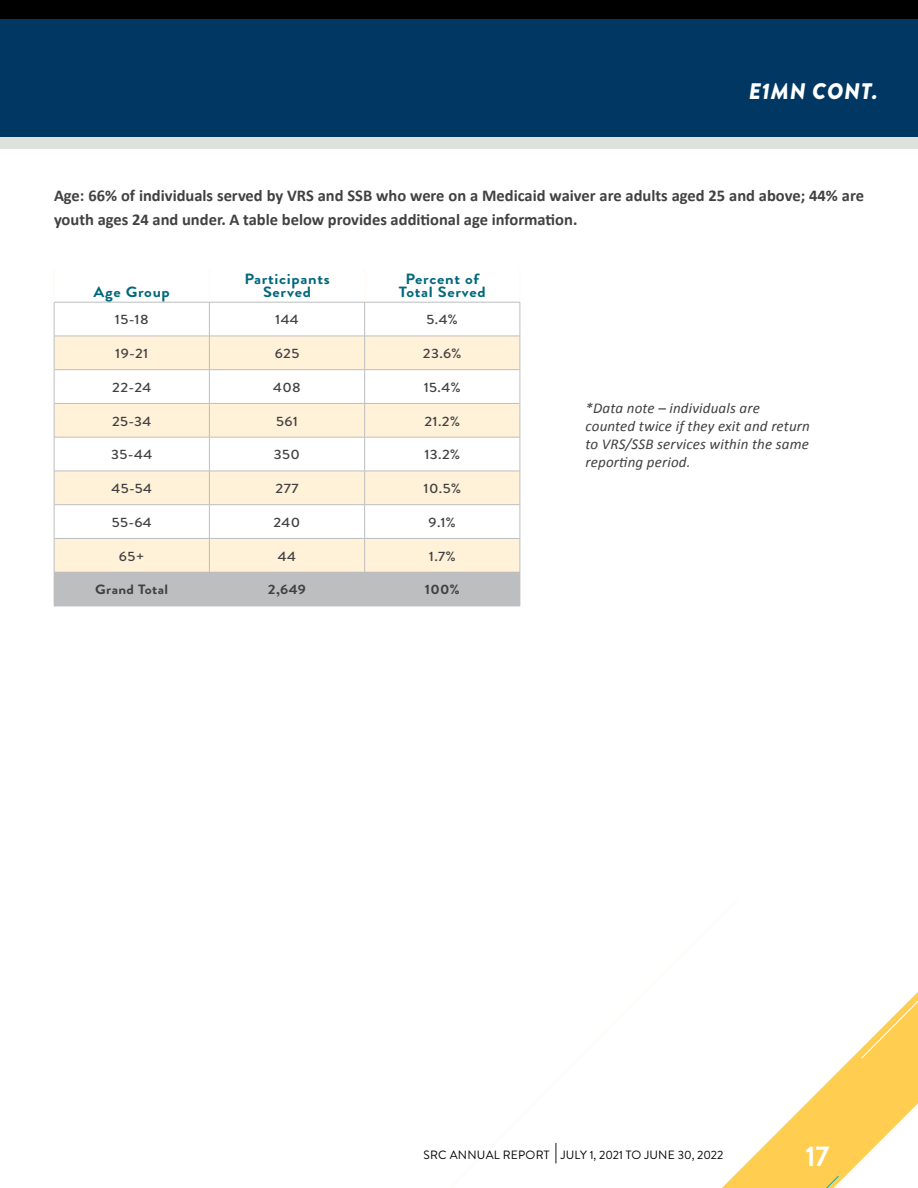
<style>
.page{position:relative;width:918px;height:1188px;background:#fff}
.page>*{position:absolute;margin:0;border:0;box-sizing:border-box;transform-origin:0 0}
.t1{font:700 28.5px "Brandon Grotesque";color:#fff}
.t2{font:italic 900 22.5px "Brandon Grotesque";letter-spacing:.04em;color:#fff}
.t3{font:700 16.5px/24px "Calibri";color:#414042}
.t4{font:italic 15px/18px "Calibri";letter-spacing:.01em;color:#414042}
.t5{font:700 14.85px/12.3px "Brandon Grotesque";letter-spacing:.04em;color:#00687c;text-align:center;scale:1.11 1}
.t6{font:500 13.5px "Brandon Grotesque";letter-spacing:.025em;color:#414042;scale:1.11 1}
.t7{font:700 13.5px "Brandon Grotesque";letter-spacing:.025em;color:#414042;scale:1.11 1}
.t8{font:12px "Brandon Grotesque";letter-spacing:.02em;color:#000}
.s1{font-size:19.5px}
</style>
<div class="page">
<div style="left:0;top:0;width:918px;height:19px;background:#000"></div>
<div style="left:0;top:136px;width:918px;height:13px;background:#dfe1df"></div>
<svg style="left:722px;top:1049px;width:196px;height:139px"></svg>
<svg style="left:760px;top:1175px;width:80px;height:13px"></svg>
<div style="left:0;top:19px;width:13px;height:118px;background:#003863"></div>
<div style="left:54px;top:336px;width:155px;height:34px;background:#fff2d8"></div>
<div style="left:209px;top:336px;width:156px;height:34px;background:#fff2d8"></div>
<div style="left:365px;top:336px;width:155px;height:34px;background:#fff2d8"></div>
<div style="left:54px;top:403px;width:155px;height:34px;background:#fff2d8"></div>
<div style="left:209px;top:403px;width:156px;height:34px;background:#fff2d8"></div>
<div style="left:365px;top:403px;width:155px;height:34px;background:#fff2d8"></div>
<div style="left:54px;top:471px;width:155px;height:34px;background:#fff2d8"></div>
<div style="left:209px;top:471px;width:156px;height:34px;background:#fff2d8"></div>
<div style="left:365px;top:471px;width:155px;height:34px;background:#fff2d8"></div>
<div style="left:54px;top:538px;width:155px;height:34px;background:#fff2d8"></div>
<div style="left:209px;top:538px;width:156px;height:34px;background:#fff2d8"></div>
<div style="left:365px;top:538px;width:155px;height:34px;background:#fff2d8"></div>
<div style="left:54px;top:572px;width:155px;height:34px;background:#bcbec0"></div>
<div style="left:209px;top:572px;width:156px;height:34px;background:#bcbec0"></div>
<div style="left:365px;top:572px;width:155px;height:34px;background:#bcbec0"></div>
<hr style="left:54px;top:302px;width:1px;height:34px;background:#bcbec0">
<hr style="left:209px;top:302px;width:1px;height:34px;background:#bcbec0">
<hr style="left:364px;top:302px;width:1px;height:34px;background:#bcbec0">
<hr style="left:520px;top:302px;width:1px;height:34px;background:#bcbec0">
<hr style="left:54px;top:336px;width:155px;height:1px;background:#bcbec0">
<hr style="left:54px;top:336px;width:1px;height:34px;background:#bcbec0">
<hr style="left:209px;top:336px;width:156px;height:1px;background:#bcbec0">
<hr style="left:209px;top:336px;width:1px;height:33px;background:#bcbec0">
<hr style="left:365px;top:336px;width:155px;height:1px;background:#bcbec0">
<hr style="left:364px;top:336px;width:1px;height:33px;background:#bcbec0">
<hr style="left:520px;top:336px;width:1px;height:34px;background:#bcbec0">
<hr style="left:54px;top:370px;width:1px;height:33px;background:#bcbec0">
<hr style="left:209px;top:370px;width:1px;height:33px;background:#bcbec0">
<hr style="left:364px;top:370px;width:1px;height:33px;background:#bcbec0">
<hr style="left:520px;top:370px;width:1px;height:33px;background:#bcbec0">
<hr style="left:54px;top:403px;width:1px;height:34px;background:#bcbec0">
<hr style="left:209px;top:404px;width:1px;height:33px;background:#bcbec0">
<hr style="left:364px;top:404px;width:1px;height:33px;background:#bcbec0">
<hr style="left:520px;top:403px;width:1px;height:34px;background:#bcbec0">
<hr style="left:54px;top:437px;width:1px;height:34px;background:#bcbec0">
<hr style="left:209px;top:437px;width:1px;height:34px;background:#bcbec0">
<hr style="left:364px;top:437px;width:1px;height:34px;background:#bcbec0">
<hr style="left:520px;top:437px;width:1px;height:34px;background:#bcbec0">
<hr style="left:54px;top:471px;width:1px;height:34px;background:#bcbec0">
<hr style="left:209px;top:471px;width:1px;height:33px;background:#bcbec0">
<hr style="left:364px;top:471px;width:1px;height:33px;background:#bcbec0">
<hr style="left:520px;top:471px;width:1px;height:34px;background:#bcbec0">
<hr style="left:54px;top:505px;width:1px;height:33px;background:#bcbec0">
<hr style="left:209px;top:505px;width:1px;height:33px;background:#bcbec0">
<hr style="left:364px;top:505px;width:1px;height:33px;background:#bcbec0">
<hr style="left:520px;top:505px;width:1px;height:33px;background:#bcbec0">
<hr style="left:520px;top:572px;width:1px;height:34px;background:#bcbec0">
<hr style="left:209px;top:268px;width:1px;height:34px;background:#fffbf3">
<hr style="left:364px;top:268px;width:1px;height:34px;background:#fffbf3">
<hr style="left:520px;top:268px;width:1px;height:34px;background:#fffbf3">
<hr style="left:209px;top:268px;width:156px;height:1px;background:#fff">
<hr style="left:54px;top:302px;width:155px;height:1px;background:#bcbec0">
<hr style="left:209px;top:302px;width:156px;height:1px;background:#bcbec0">
<hr style="left:365px;top:302px;width:155px;height:1px;background:#bcbec0">
<hr style="left:54px;top:268px;width:1px;height:34px;background:#fffbf3">
<hr style="left:54px;top:538px;width:1px;height:34px;background:#bcbec0">
<hr style="left:54px;top:538px;width:155px;height:1px;background:#bcbec0">
<hr style="left:209px;top:538px;width:156px;height:1px;background:#bcbec0">
<hr style="left:365px;top:538px;width:155px;height:1px;background:#bcbec0">
<hr style="left:209px;top:539px;width:1px;height:33px;background:#bcbec0">
<hr style="left:364px;top:539px;width:1px;height:33px;background:#bcbec0">
<hr style="left:520px;top:538px;width:1px;height:34px;background:#bcbec0">
<hr style="left:54px;top:369px;width:155px;height:1px;background:#bcbec0">
<hr style="left:209px;top:369px;width:156px;height:1px;background:#bcbec0">
<hr style="left:365px;top:369px;width:155px;height:1px;background:#bcbec0">
<hr style="left:54px;top:403px;width:155px;height:1px;background:#bcbec0">
<hr style="left:209px;top:403px;width:156px;height:1px;background:#bcbec0">
<hr style="left:365px;top:403px;width:155px;height:1px;background:#bcbec0">
<hr style="left:54px;top:437px;width:155px;height:1px;background:#bcbec0">
<hr style="left:209px;top:437px;width:156px;height:1px;background:#bcbec0">
<hr style="left:365px;top:437px;width:155px;height:1px;background:#bcbec0">
<hr style="left:54px;top:471px;width:155px;height:1px;background:#bcbec0">
<hr style="left:209px;top:471px;width:156px;height:1px;background:#bcbec0">
<hr style="left:365px;top:471px;width:155px;height:1px;background:#bcbec0">
<hr style="left:54px;top:504px;width:155px;height:1px;background:#bcbec0">
<hr style="left:209px;top:504px;width:156px;height:1px;background:#bcbec0">
<hr style="left:365px;top:504px;width:155px;height:1px;background:#bcbec0">
<hr style="left:54px;top:606px;width:155px;height:1px;background:#bcbec0">
<hr style="left:209px;top:606px;width:156px;height:1px;background:#bcbec0">
<hr style="left:365px;top:606px;width:155px;height:1px;background:#bcbec0">
<svg style="left:861px;top:992px;width:57px;height:67px"></svg>
<div style="left:0;top:19px;width:918px;height:117px;background:#003863"></div>
<h2 class="t2" style="left:749px;top:75px;width:130px">E1MN CONT.</h2>
<p class="t3" style="left:54px;top:183px;width:811px">Age: 66% of individuals served by VRS and SSB who were on a Medicaid waiver are adults aged 25 and above; 44% are youth ages 24 and under. A table below provides additional age information.</p>
<p class="t5" style="left:94px;top:286px;width:70px">Age Group</p>
<p class="t5" style="left:244px;top:273px;width:78px">Participants<br>Served</p>
<p class="t5" style="left:399px;top:273px;width:80px">Percent of<br>Total Served</p>
<p class="t6" style="left:115px;top:310px;width:32px">15-18</p>
<p class="t6" style="left:275px;top:310px;width:23px">144</p>
<p class="t6" style="left:427px;top:310px;width:30px">5.4%</p>
<p class="t6" style="left:115px;top:344px;width:31px">19-21</p>
<p class="t6" style="left:275px;top:344px;width:24px">625</p>
<p class="t6" style="left:423px;top:344px;width:36px">23.6%</p>
<p class="t6" style="left:112px;top:378px;width:37px">22-24</p>
<p class="t6" style="left:273px;top:378px;width:26px">408</p>
<p class="t6" style="left:424px;top:378px;width:35px">15.4%</p>
<p class="t6" style="left:112px;top:412px;width:37px">25-34</p>
<p class="t6" style="left:276px;top:412px;width:21px">561</p>
<p class="t6" style="left:424px;top:412px;width:34px">21.2%</p>
<p class="t6" style="left:111px;top:445px;width:38px">35-44</p>
<p class="t6" style="left:274px;top:445px;width:25px">350</p>
<p class="t6" style="left:424px;top:445px;width:34px">13.2%</p>
<p class="t6" style="left:112px;top:479px;width:38px">45-54</p>
<p class="t6" style="left:276px;top:479px;width:22px">277</p>
<p class="t6" style="left:424px;top:479px;width:35px">10.5%</p>
<p class="t6" style="left:112px;top:513px;width:38px">55-64</p>
<p class="t6" style="left:274px;top:513px;width:26px">240</p>
<p class="t6" style="left:429px;top:513px;width:26px">9.1%</p>
<p class="t6" style="left:119px;top:547px;width:25px">65+</p>
<p class="t6" style="left:278px;top:547px;width:18px">44</p>
<p class="t6" style="left:429px;top:547px;width:26px">1.7%</p>
<p class="t7" style="left:95px;top:580px;width:67px">Grand Total</p>
<p class="t7" style="left:268px;top:580px;width:36px">2,649</p>
<p class="t7" style="left:425px;top:580px;width:33px">100%</p>
<p class="t4" style="left:586px;top:398px;width:226px">*Data note – individuals are counted twice if they exit and return to VRS/SSB services within the same reporting period.</p>
<p class="t8" style="left:424px;top:1146px;width:301px">SRC ANNUAL REPORT <span class="s1">|</span> JULY 1, 2021 TO JUNE 30, 2022</p>
<h1 class="t1" style="left:805px;top:1137px;width:25px">17</h1>
</div>
